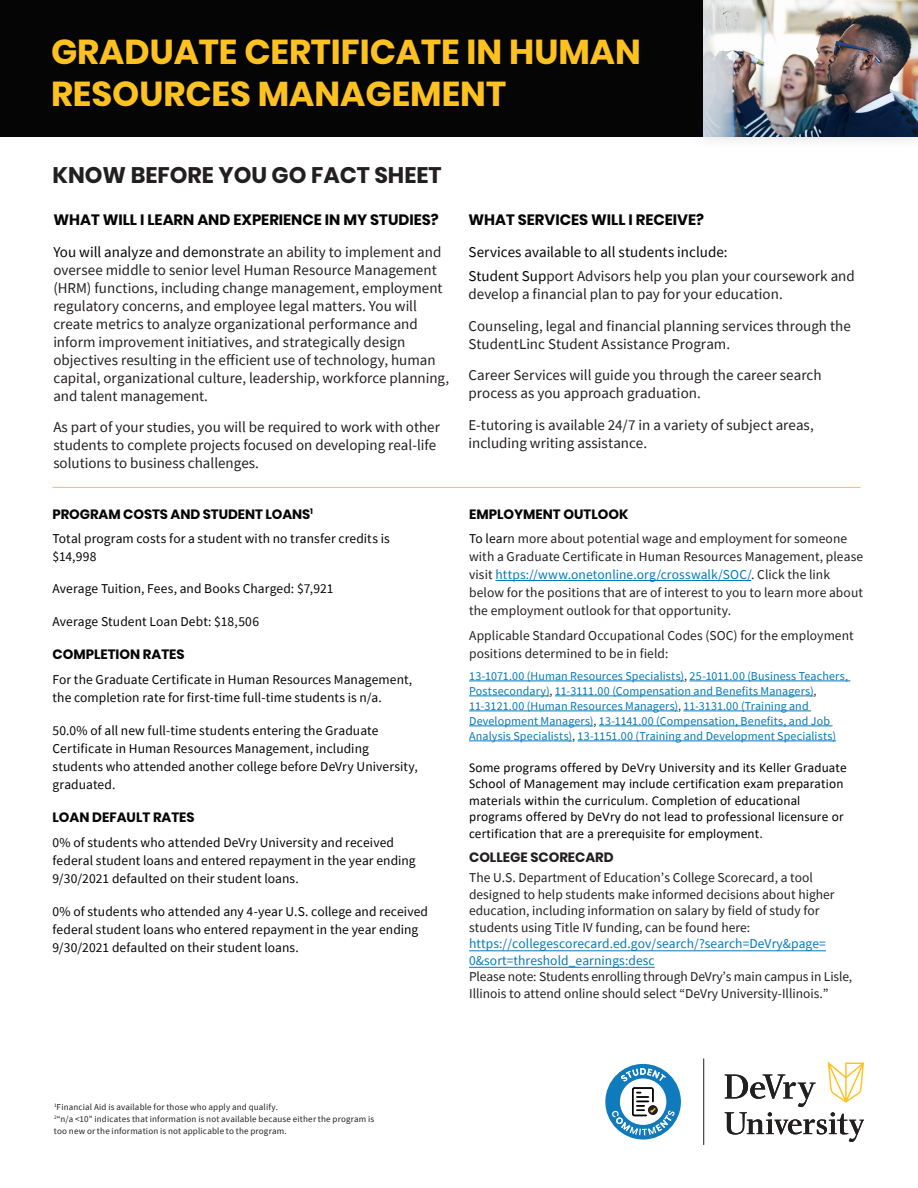
<style>
.page{position:relative;width:918px;height:1188px;background:#fff}
.page>*{position:absolute;margin:0;border:0;box-sizing:border-box;transform-origin:0 0}
.t1{font:700 34.5px "Poppins";color:#fdc220}
.t2{font:700 22.5px "Poppins";color:#231f20}
.t3{font:15px/18px "Source Sans Pro";color:#231f20}
.t4{font:700 15px "Poppins";color:#050505}
.t5{font:15px "Source Sans Pro";letter-spacing:.005em;color:#050505}
.t6{font:13.5px/16.5px "Source Sans Pro";color:#231f20}
.t7{font:13.5px/18px "Source Sans Pro";letter-spacing:.005em;color:#050505}
.t8{font:13.5px/16.5px "Calibri";letter-spacing:.01em;color:#050505}
.t9{font:700 13.5px "Poppins";color:#050505}
.t10{font:700 13.5px "Poppins";color:#231f20}
.t11{font:12px/15px "Source Sans Pro";letter-spacing:.01em;color:#0379b9}
.t12{font:9px/12px "Source Sans Pro";letter-spacing:.02em;color:#231f20}
.s1{color:#050505}
.s2{font-family:"Calibri"}
.s3{color:#0379b9}
.s4{color:#231f20}
</style>
<div class="page">
<div style="left:0;top:0;width:918px;height:136px;background:#050505"></div>
<div style="left:689px;top:0;width:229px;height:151px;background:#231f20;opacity:.15"></div>
<img style="left:703px;top:0;width:215px;height:136px">
<hr style="left:495px;top:580px;width:256px;height:1px;background:#037aba">
<hr style="left:469px;top:681px;width:215px;height:1px;background:#037aba">
<hr style="left:689px;top:681px;width:161px;height:1px;background:#037aba">
<hr style="left:469px;top:696px;width:81px;height:1px;background:#037aba">
<hr style="left:555px;top:696px;width:259px;height:1px;background:#037aba">
<hr style="left:469px;top:711px;width:209px;height:1px;background:#037aba">
<hr style="left:683px;top:711px;width:128px;height:1px;background:#037aba">
<hr style="left:469px;top:726px;width:124px;height:1px;background:#037aba">
<hr style="left:599px;top:726px;width:234px;height:1px;background:#037aba">
<hr style="left:469px;top:741px;width:103px;height:1px;background:#037aba">
<hr style="left:578px;top:741px;width:258px;height:1px;background:#037aba">
<hr style="left:52px;top:487px;width:809px;height:1px;background:#fec221">
<hr style="left:703px;top:1059px;width:1px;height:86px;background:#231f20">
<hr style="left:469px;top:950px;width:357px;height:1px;background:#037aba">
<hr style="left:469px;top:967px;width:186px;height:1px;background:#037aba">
<svg style="left:605px;top:1064px;width:76px;height:76px"></svg>
<svg style="left:725px;top:1061px;width:139px;height:81px"></svg>
<h1 class="t1" style="left:51px;top:32px;width:591px">GRADUATE CERTIFICATE IN HUMAN</h1>
<h1 class="t1" style="left:51px;top:74px;width:457px">RESOURCES MANAGEMENT</h1>
<h2 class="t2" style="left:52px;top:162px;width:391px">KNOW BEFORE YOU GO FACT SHEET</h2>
<h3 class="t4" style="left:53px;top:211px;width:387px">WHAT WILL I LEARN AND EXPERIENCE IN MY STUDIES?</h3>
<p class="t3" style="left:53px;top:243px;width:397px"><span class="s1">You will analyze and demonstra</span>te an ability to implement and oversee middle to senior level Human Resource Management (HRM) functions, including change management, employment regulatory concerns, and employee legal matters. You will create metrics to analyze organizational performance and inform improvement initiatives, and strategically design objectives resulting in the efficient use of technology, human capital, organizational culture, leadership, workforce planning,</p>
<p class="t3" style="left:53px;top:418px;width:388px">As part of your <span class="s2">studie</span>s, you will be required to work with other</p>
<p class="t3" style="left:53px;top:454px;width:207px">solutions to business challenges.</p>
<h3 class="t9" style="left:52px;top:506px;width:262px">PROGRAM COSTS AND STUDENT LOANS<sup>1</sup></h3>
<p class="t7" style="left:53px;top:530px;width:339px">Total program costs for a student with no transfer credits is $14,998</p>
<p class="t7" style="left:53px;top:579px;width:283px">Average Tuition, Fees, and Books Charged: $7,921</p>
<p class="t7" style="left:53px;top:613px;width:208px">Average Student Loan Debt: $18,506</p>
<h3 class="t9" style="left:53px;top:647px;width:134px">COMPLETION RATES</h3>
<p class="t7" style="left:53px;top:671px;width:361px">For the Graduate Certificate in Human Resources Management, the completion rate for first-time full-time students is n/a.</p>
<p class="t7" style="left:53px;top:722px;width:367px">50.0% of all new full-time students entering the Graduate Certificate in Human Resources Management, including students who attended another college before DeVry University, graduated.</p>
<h3 class="t9" style="left:53px;top:810px;width:144px">LOAN DEFAULT RATES</h3>
<p class="t7" style="left:53px;top:834px;width:365px">0% of students who attended DeVry University and received federal student loans and entered repayment in the year ending<br>9/30/2021 defaulted on their student loans.</p>
<p class="t7" style="left:53px;top:903px;width:377px">0% of students who attended any 4-year U.S. college and received federal student loans who entered repayment in the year ending<br>9/30/2021 defaulted on their student loans.</p>
<p class="t3" style="left:53px;top:387px;width:156px">and talent management.</p>
<p class="t3" style="left:53px;top:436px;width:384px">students to complete project<span class="s2">s</span> focused on developing real-life</p>
<h3 class="t4" style="left:468px;top:211px;width:237px">WHAT SERVICES WILL I RECEIVE?</h3>
<p class="t5" style="left:468px;top:242px;width:261px">Services available to all students include:</p>
<p class="t3" style="left:468px;top:267px;width:388px"><span class="s1">Student Sup</span>port Advisors help you plan your coursework and develop a financial plan to pay for your education.</p>
<p class="t3" style="left:468px;top:317px;width:384px">Counseling, legal and financial planning services through the<br>StudentLinc Student Assistance Program.</p>
<p class="t3" style="left:468px;top:366px;width:355px">Career Services will guide you through the career search process as you approach graduation.</p>
<p class="t3" style="left:468px;top:416px;width:347px">E-tutoring is available 24/7 in a variety of subject areas, including writing assistance.</p>
<h3 class="t9" style="left:469px;top:506px;width:161px">EMPLOYMENT OUTLOOK</h3>
<p class="t6" style="left:469px;top:530px;width:396px;line-height:18px"><span class="s1">To lear</span>n more about potential wage and employment for someone with a Graduate Certificate in Human Resources Management, please visit <span class="s3">https://www.onetonline.org/crosswalk/SOC/</span>. Click the link below for the positions that are of interest to you to learn more about the employment outlook for that opportunity.</p>
<p class="t6" style="left:469px;top:627px;width:386px;line-height:18px">Applicable Standard Occupational Codes (SOC) for the employment positions determined to be in field:</p>
<p class="t11" style="left:469px;top:668px;width:380px">13-1071.00 (Human Resources Specialists)<span class="s4">,</span> 25-1011.00 (Business Teachers, Postsecondary)<span class="s4">,</span> 11-3111.00 (Compensation and Benefits Managers)<span class="s4">, </span>11-3121.00 (Human Resources Managers)<span class="s4">,</span> 11-3131.00 (Training and Development Managers)<span class="s4">,</span> 13-1141.00 (Compensation, Benefits, and Job Analysis Specialists)<span class="s4">,</span> 13-1151.00 (Training and Development Specialists)</p>
<p class="t8" style="left:469px;top:759px;width:379px">Some programs offered by DeVry University and its Keller Graduate<br>School of Management may include certification exam preparation materials within the curriculum. Completion of educational</p>
<p class="t8" style="left:469px;top:825px;width:295px">certification that are a prerequisite for employment.</p>
<h3 class="t10" style="left:469px;top:850px;width:146px">COLLEGE SCORECARD</h3>
<p class="t6" style="left:469px;top:869px;width:385px">The U.S. Department of Education’s College Scorecard, a tool designed to help students make informed decisions about higher education, including information on salary by field of study for students using Title IV funding, can be found here: <span class="s3">https://collegescorecard.ed.gov/search/?search=DeVry&amp;page= 0&amp;sort=threshold_earnings:desc<br></span>Please note: Students enrolling through DeVry’s main campus in Lisle, Illinois to attend online should select “DeVry University-Illinois.”</p>
<p class="t8" style="left:469px;top:808px;width:376px">programs offered by DeVry do not lead to professional licensure or</p>
<p class="t12" style="left:54px;top:1101px;width:322px"><sup>1</sup>Financial Aid is available for those who apply and qualify.<br><sup>2</sup>“n/a &lt;10” indicates that information is not available because either the program is too new or the information is not applicable to the program.</p>
</div>
